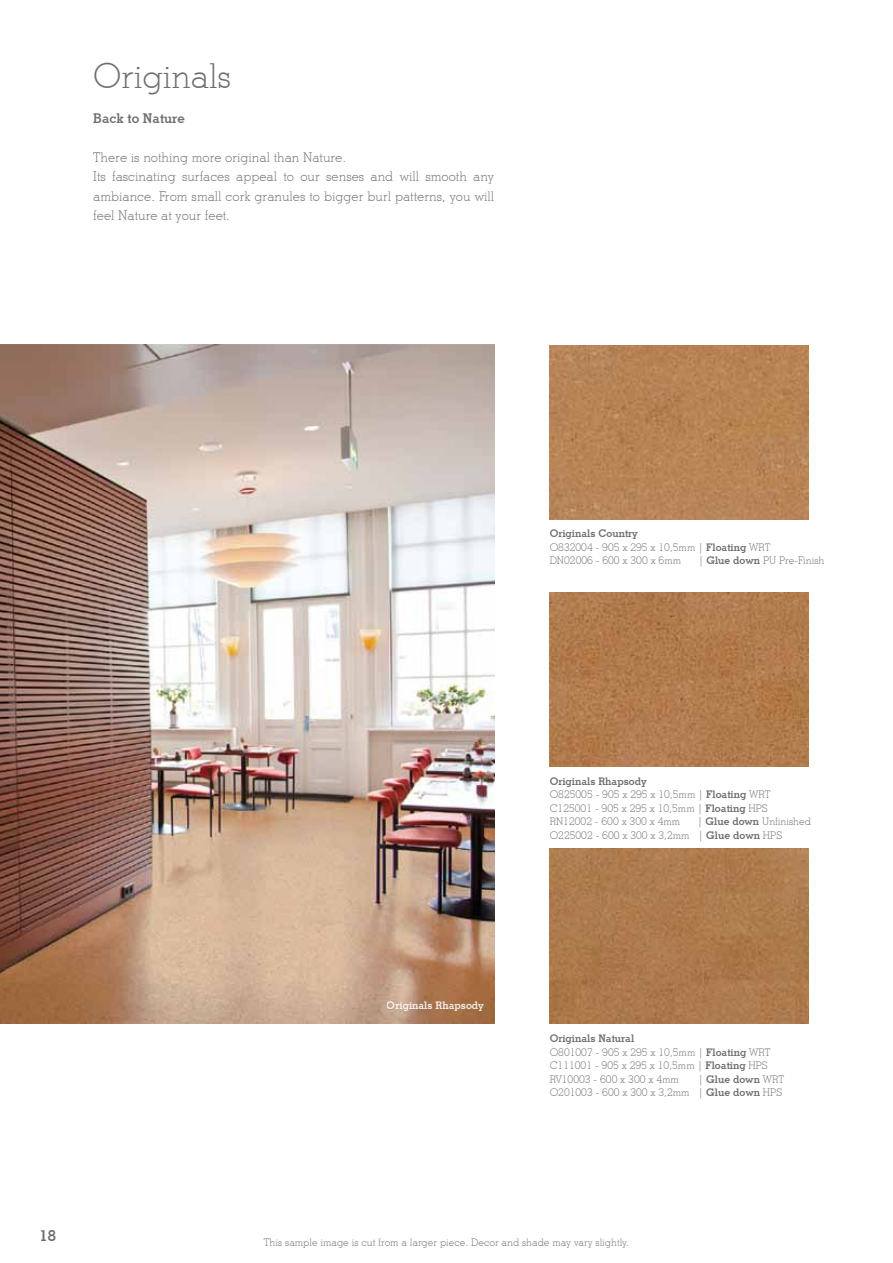
<style>
.page{position:relative;width:893px;height:1263px;background:#fff}
.page>*{position:absolute;margin:0;border:0;box-sizing:border-box;transform-origin:0 0}
.t1{font:300 34.5px "Stymie BT";color:#6d6e71}
.t2{font:700 15px "Stymie BT";color:#6d6e71}
.t3{font:300 13.5px/19.5px "Stymie BT";color:#6d6e71}
.t4{font:700 13.5px "Stymie BT";color:#6d6e71}
.t5{font:300 10.5px/13.5px "Stymie BT";color:#6d6e71}
.t6{font:700 10.5px "Stymie BT";color:#fff}
.s1{font-weight:700}
</style>
<div class="page">
<img style="left:550px;top:849px;width:258px;height:174px">
<img style="left:550px;top:593px;width:258px;height:174px">
<img style="left:550px;top:345px;width:258px;height:175px">
<img style="left:0;top:344px;width:494px;height:680px">
<h1 class="t1" style="left:93px;top:55px;width:139px">Originals</h1>
<p class="t4" style="left:93px;top:110px;width:93px">Back to Nature</p>
<p class="t3" style="left:93px;top:147px;width:402px">There is nothing more original than Nature.<br>Its fascinating surfaces appeal to our senses and will smooth any ambiance. From small cork granules to bigger burl patterns, you will feel Nature at your feet.</p>
<h2 class="t2" style="left:40px;top:1226px;width:18px">18</h2>
<p class="t5" style="left:550px;top:527px;width:222px"><span class="s1">Originals Country<br></span>O832004 - 905 x 295 x 10,5mm | <span class="s1">Floating</span> WRT<br>DN02006 - 600 x 300 x 6mm</p>
<p class="t5" style="left:698px;top:554px;width:128px">| <span class="s1">Glue down</span> PU Pre-Finish</p>
<p class="t6" style="left:387px;top:999px;width:99px">Originals Rhapsody</p>
<p class="t5" style="left:550px;top:774px;width:222px"><span class="s1">Originals Rhapsody<br></span>O825005 - 905 x 295 x 10,5mm | <span class="s1">Floating</span> WRT<br>C125001 - 905 x 295 x 10,5mm | <span class="s1">Floating</span> HPS<br>RN12002 - 600 x 300 x 4mm</p>
<p class="t5" style="left:550px;top:815px;width:263px;text-indent:148px">| <span class="s1">Glue down</span> Unfinished<br>O225002 - 600 x 300 x 3,2mm | <span class="s1">Glue down</span> HPS</p>
<p class="t5" style="left:550px;top:1032px;width:222px"><span class="s1">Originals Natural<br></span>O801007 - 905 x 295 x 10,5mm | <span class="s1">Floating</span> WRT<br>C111001 - 905 x 295 x 10,5mm | <span class="s1">Floating</span> HPS<br>RV10003 - 600 x 300 x 4mm</p>
<p class="t5" style="left:550px;top:1072px;width:236px;text-indent:148px">| <span class="s1">Glue down</span> WRT<br>O201003 - 600 x 300 x 3,2mm | <span class="s1">Glue down</span> HPS</p>
<p class="t5" style="left:264px;top:1236px;width:367px">This sample image is cut from a larger piece. Decor and shade may vary slightly.</p>
</div>
